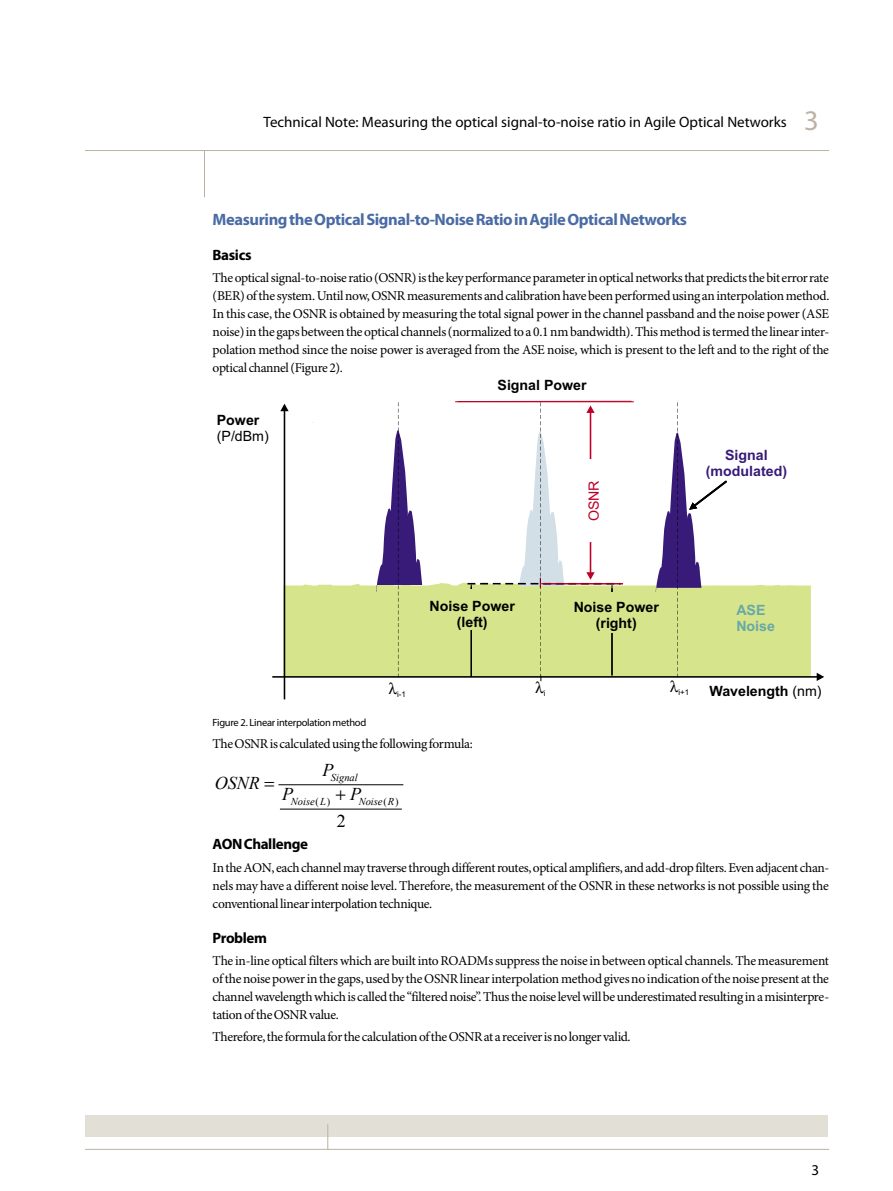
<style>
.page{position:relative;width:893px;height:1191px;background:#fff}
.page>*{position:absolute;margin:0;border:0;box-sizing:border-box;transform-origin:0 0}
.t1{font:italic 18px "Times New Roman";color:#000}
.t2{font:18px "Times New Roman";color:#000}
.Body_subhead_blue{font:700 16.5px "Myriad Pro";letter-spacing:-.025em;color:#4a6ba4}
.t3{font:15px "Myriad Pro";color:#000}
.Body_subhead{font:700 15px "Myriad Pro";letter-spacing:-.025em;color:#000}
.t4{font:700 14.25px/15.9px "Arial";color:#000;text-align:center}
.t5{font:700 14.25px/15.9px "Arial";color:#381a78;text-align:center}
.t6{font:14.25px/15.9px "Arial";color:#000}
.t7{font:700 14.25px/15.9px "Arial";color:#68a8a7}
.t8{font:14.25px "Arial";color:#be0027}
.Body{font:13.5px/18px "Minion Pro";letter-spacing:-.025em;color:#000;text-align:justify}
.t9{font:10.5px "Myriad Pro";letter-spacing:-.025em;color:#000}
.t10{font:italic 10.5px "Times New Roman";color:#000}
.t11{font:7.95px "Arial";color:#000}
.s1{font-size:28.5px;color:#bbb2a2}
.s2{font-weight:700}
.s3{font-style:normal}
.s4{font-weight:400}
</style>
<div class="page">
<div style="left:85px;top:1115px;width:743px;height:22px;background:#e2dfd7"></div>
<hr style="left:85px;top:1149px;width:744px;height:1px;background:#bbb2a2">
<svg style="left:327px;top:1124px;width:1px;height:25px"></svg>
<hr style="left:85px;top:150px;width:744px;height:1px;background:#bbb2a2">
<hr style="left:204px;top:150px;width:1px;height:47px;background:#bbb2a2">
<div style="left:283px;top:582px;width:529px;height:94px;background:#d6e48b"></div>
<div style="left:419px;top:589px;width:101px;height:40px;background:#d6e48b"></div>
<div style="left:564px;top:592px;width:102px;height:40px;background:#d6e48b"></div>
<hr style="left:455px;top:401px;width:179px;height:1px;background:#be0027">
<hr style="left:272px;top:676px;width:545px;height:1px;background:#000">
<svg style="left:817px;top:673px;width:7px;height:8px"></svg>
<hr style="left:284px;top:410px;width:1px;height:289px;background:#000">
<svg style="left:280px;top:404px;width:9px;height:7px"></svg>
<hr style="left:540px;top:583px;width:83px;height:1px;background:#be0027">
<hr style="left:280px;top:809px;width:121px;height:1px;background:#000">
<hr style="left:279px;top:784px;width:124px;height:1px;background:#000">
<svg style="left:376px;top:402px;width:46px;height:276px"></svg>
<svg style="left:467px;top:402px;width:154px;height:280px"></svg>
<svg style="left:655px;top:402px;width:72px;height:276px"></svg>
<p class="t3" style="left:264px;top:114px;width:557px">Technical Note: Measuring the optical signal-to-noise ratio in Agile Optical Networks <span class="s1">3</span></p>
<p class="Body_subhead_blue" style="left:213px;top:210px;width:476px">Measuring the Optical Signal-to-Noise Ratio in Agile Optical Networks</p>
<p class="Body_subhead" style="left:213px;top:247px;width:40px">Basics</p>
<p class="Body" style="left:213px;top:269px;width:618px">The optical signal-to-noise ratio (OSNR) is the key performance parameter in optical networks that predicts the bit error rate (BER) of the system. Until now, OSNR measurements and calibration have been performed using an interpolation method.<br>In this case, the OSNR is obtained by measuring the total signal power in the channel passband and the noise power (ASE noise) in the gaps between the optical channels (normalized to a 0.1 nm bandwidth). This method is termed the linear inter&shy;polation method since the noise power is averaged from the ASE noise, which is present to the left and to the right of the optical channel (Figure 2).</p>
<p class="t6" style="left:217px;top:413px;width:54px"><span class="s2">Power </span>(P/dBm)</p>
<p class="t4" style="left:497px;top:379px;width:91px">Signal Power</p>
<p class="t8" style="left:585px;top:521px;width:42px;rotate:-90deg">OSNR</p>
<p class="t5" style="left:706px;top:448px;width:83px">Signal (modulated)</p>
<p class="t4" style="left:430px;top:599px;width:87px">Noise Power (left)</p>
<p class="t4" style="left:574px;top:600px;width:87px">Noise Power (right)</p>
<p class="t7" style="left:736px;top:603px;width:40px">ASE<br>Noise</p>
<p class="t11" style="left:397px;top:688px;width:10px">i-1</p>
<p class="t11" style="left:544px;top:688px;width:3px">i</p>
<p class="t11" style="left:678px;top:687px;width:12px">i+1</p>
<p class="t9" style="left:213px;top:716px;width:155px">Figure 2. Linear interpolation method</p>
<p class="Body" style="left:213px;top:735px;width:262px">The OSNR is calculated using the following formula:</p>
<p class="t1" style="left:215px;top:771px;width:46px">OSNR</p>
<p class="t1" style="left:323px;top:757px;width:12px">P</p>
<p class="t10" style="left:331px;top:770px;width:28px">Signal</p>
<p class="t1" style="left:282px;top:782px;width:12px">P</p>
<p class="t1" style="left:350px;top:782px;width:12px">P</p>
<p class="t10" style="left:291px;top:794px;width:41px">Noise<span class="s3">(</span>L<span class="s3">)</span></p>
<p class="t10" style="left:359px;top:794px;width:42px">Noise<span class="s3">(</span>R<span class="s3">)</span></p>
<p class="t2" style="left:337px;top:809px;width:10px">2</p>
<p class="t4" style="left:709px;top:685px;width:114px">Wavelength <span class="s4">(nm)</span></p>
<p class="Body_subhead" style="left:213px;top:836px;width:97px">AON Challenge</p>
<p class="Body" style="left:213px;top:858px;width:618px">In the AON, each channel may traverse through different routes, optical amplifiers, and add-drop filters. Even adjacent chan&shy;nels may have a different noise level. Therefore, the measurement of the OSNR in these networks is not possible using the conventional linear interpolation technique.</p>
<p class="Body_subhead" style="left:213px;top:929px;width:56px">Problem</p>
<p class="Body" style="left:213px;top:952px;width:618px">The in-line optical filters which are built into ROADMs suppress the noise in between optical channels. The measurement of the noise power in the gaps, used by the OSNR linear interpolation method gives no indication of the noise present at the channel wavelength which is called the “filtered noise”. Thus the noise level will be underestimated resulting in a misinterpre&shy;tation of the OSNR value.</p>
<p class="Body" style="left:213px;top:1028px;width:420px">Therefore, the formula for the calculation of the OSNR at a receiver is no longer valid.</p>
<p class="t3" style="left:811px;top:1162px;width:9px">3</p>
</div>
